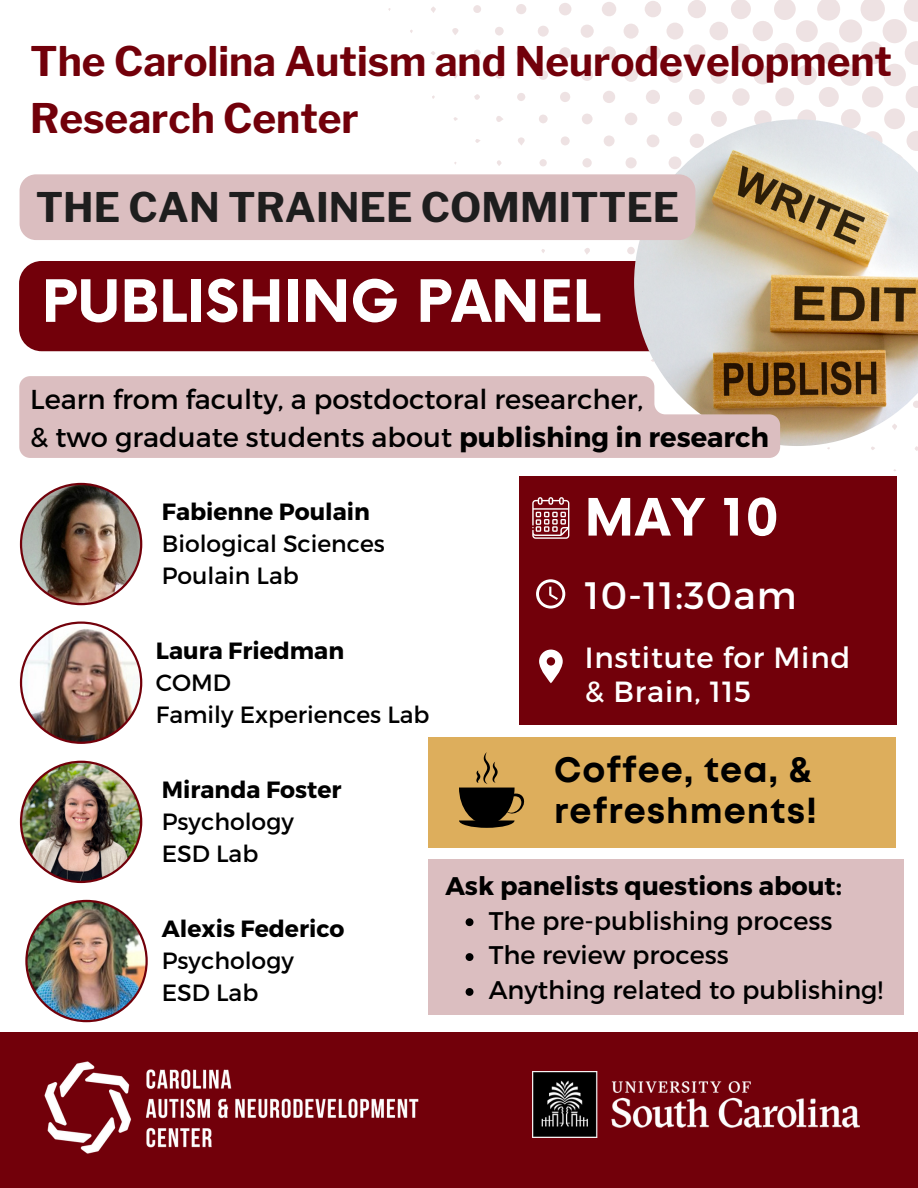
<style>
.page{position:relative;width:918px;height:1188px;background:#fff}
.page>*{position:absolute;margin:0;border:0;box-sizing:border-box;transform-origin:0 0}
.t1{font:700 56.85px "Now";color:#fff}
.t2{font:700 50.25px "Now";color:#fff}
.t3{font:700 40.5px "Libre Franklin";color:#72000a}
.t4{font:700 40.5px "Libre Franklin";color:#1e1e1e}
.t5{font:38.25px "Montserrat";letter-spacing:.03em;color:#fff}
.t6{font:700 35.25px/40.5px "Mont";letter-spacing:.03em;color:#000}
.t7{font:29.25px "Montserrat";letter-spacing:.03em;color:#fff}
.t8{font:27.3px "Montserrat";color:#000}
.t9{font:25.5px "Montserrat";color:#000}
.t10{font:700 25.5px "Montserrat";color:#000}
.t11{font:23.55px "Montserrat";color:#000}
.t12{font:700 23.55px "Montserrat";color:#000}
.s1{font-weight:700}
</style>
<div class="page">
<div style="left:428px;top:860px;width:475px;height:155px;background:#dbbec0"></div>
<div style="left:0;top:1033px;width:918px;height:155px;background:#72000a"></div>
<svg style="left:861px;top:0;width:57px;height:22px"></svg>
<div style="left:882px;top:19px;width:25px;height:24px;background:#eee2e3;border-radius:50%"></div>
<svg style="left:905px;top:41px;width:13px;height:24px"></svg>
<svg style="left:817px;top:0;width:23px;height:21px"></svg>
<div style="left:839px;top:19px;width:23px;height:24px;background:#eee2e3;border-radius:50%"></div>
<div style="left:861px;top:41px;width:23px;height:23px;background:#eee2e3;border-radius:50%"></div>
<div style="left:883px;top:63px;width:23px;height:24px;background:#eee2e3;border-radius:50%"></div>
<svg style="left:906px;top:86px;width:12px;height:22px"></svg>
<div style="left:796px;top:20px;width:22px;height:22px;background:#eee2e3;border-radius:50%"></div>
<svg style="left:774px;top:0;width:22px;height:20px"></svg>
<div style="left:818px;top:42px;width:22px;height:22px;background:#eee2e3;border-radius:50%"></div>
<div style="left:840px;top:64px;width:22px;height:22px;background:#eee2e3;border-radius:50%"></div>
<div style="left:862px;top:86px;width:21px;height:22px;background:#eee2e3;border-radius:50%"></div>
<div style="left:884px;top:108px;width:21px;height:21px;background:#eee2e3;border-radius:50%"></div>
<div style="left:753px;top:21px;width:20px;height:20px;background:#eee2e3;border-radius:50%"></div>
<div style="left:774px;top:43px;width:21px;height:20px;background:#eee2e3;border-radius:50%"></div>
<div style="left:797px;top:65px;width:20px;height:20px;background:#eee2e3;border-radius:50%"></div>
<div style="left:731px;top:0;width:20px;height:19px;background:#eee2e3;border-radius:50%"></div>
<div style="left:819px;top:87px;width:20px;height:20px;background:#eee2e3;border-radius:50%"></div>
<div style="left:841px;top:109px;width:20px;height:20px;background:#eee2e3;border-radius:50%"></div>
<div style="left:753px;top:65px;width:19px;height:20px;background:#eee2e3;border-radius:50%"></div>
<div style="left:775px;top:87px;width:19px;height:19px;background:#eee2e3;border-radius:50%"></div>
<div style="left:731px;top:43px;width:19px;height:19px;background:#eee2e3;border-radius:50%"></div>
<svg style="left:797px;top:109px;width:19px;height:19px"></svg>
<div style="left:709px;top:22px;width:19px;height:18px;background:#eee2e3;border-radius:50%"></div>
<div style="left:688px;top:0;width:18px;height:18px;background:#eee2e3;border-radius:50%"></div>
<div style="left:754px;top:110px;width:18px;height:18px;background:#eee2e3;border-radius:50%"></div>
<div style="left:710px;top:66px;width:18px;height:18px;background:#eee2e3;border-radius:50%"></div>
<div style="left:732px;top:88px;width:18px;height:18px;background:#eee2e3;border-radius:50%"></div>
<div style="left:688px;top:44px;width:18px;height:18px;background:#eee2e3;border-radius:50%"></div>
<svg style="left:666px;top:22px;width:18px;height:18px"></svg>
<div style="left:645px;top:1px;width:16px;height:16px;background:#eee2e3;border-radius:50%"></div>
<div style="left:711px;top:111px;width:16px;height:16px;background:#eee2e3;border-radius:50%"></div>
<div style="left:689px;top:89px;width:16px;height:16px;background:#eee2e3;border-radius:50%"></div>
<svg style="left:667px;top:67px;width:16px;height:16px"></svg>
<svg style="left:645px;top:45px;width:16px;height:16px"></svg>
<svg style="left:623px;top:23px;width:16px;height:16px"></svg>
<div style="left:602px;top:2px;width:14px;height:14px;background:#eee2e3;border-radius:50%"></div>
<div style="left:668px;top:112px;width:14px;height:14px;background:#eee2e3;border-radius:50%"></div>
<div style="left:646px;top:90px;width:14px;height:14px;background:#eee2e3;border-radius:50%"></div>
<div style="left:624px;top:68px;width:14px;height:14px;background:#eee2e3;border-radius:50%"></div>
<div style="left:602px;top:46px;width:14px;height:14px;background:#eee2e3;border-radius:50%"></div>
<div style="left:581px;top:25px;width:13px;height:13px;background:#eee2e3;border-radius:50%"></div>
<svg style="left:625px;top:112px;width:13px;height:13px"></svg>
<svg style="left:559px;top:3px;width:13px;height:13px"></svg>
<div style="left:603px;top:91px;width:12px;height:12px;background:#eee2e3;border-radius:50%"></div>
<div style="left:581px;top:69px;width:12px;height:12px;background:#eee2e3;border-radius:50%"></div>
<div style="left:559px;top:47px;width:12px;height:12px;background:#eee2e3;border-radius:50%"></div>
<div style="left:538px;top:25px;width:11px;height:12px;background:#eee2e3;border-radius:50%"></div>
<div style="left:625px;top:157px;width:12px;height:12px;background:#eee2e3;border-radius:50%"></div>
<svg style="left:603px;top:135px;width:12px;height:12px"></svg>
<div style="left:582px;top:113px;width:11px;height:11px;background:#eee2e3;border-radius:50%"></div>
<div style="left:560px;top:92px;width:10px;height:10px;background:#eee2e3;border-radius:50%"></div>
<div style="left:516px;top:4px;width:11px;height:10px;background:#eee2e3;border-radius:50%"></div>
<svg style="left:538px;top:70px;width:10px;height:10px"></svg>
<div style="left:582px;top:158px;width:10px;height:9px;background:#eee2e3;border-radius:50%"></div>
<svg style="left:516px;top:48px;width:10px;height:10px"></svg>
<div style="left:561px;top:136px;width:9px;height:9px;background:#eee2e3;border-radius:50%"></div>
<div style="left:495px;top:27px;width:9px;height:9px;background:#eee2e3;border-radius:50%"></div>
<div style="left:539px;top:114px;width:9px;height:9px;background:#eee2e3;border-radius:50%"></div>
<div style="left:517px;top:93px;width:8px;height:8px;background:#eee2e3;border-radius:50%"></div>
<div style="left:473px;top:5px;width:8px;height:8px;background:#eee2e3;border-radius:50%"></div>
<div style="left:495px;top:71px;width:8px;height:8px;background:#eee2e3;border-radius:50%"></div>
<div style="left:627px;top:247px;width:8px;height:8px;background:#eee2e3;border-radius:50%"></div>
<div style="left:539px;top:159px;width:8px;height:8px;background:#eee2e3;border-radius:50%"></div>
<svg style="left:474px;top:49px;width:7px;height:8px"></svg>
<svg style="left:518px;top:137px;width:7px;height:8px"></svg>
<svg style="left:496px;top:116px;width:7px;height:6px"></svg>
<svg style="left:452px;top:28px;width:7px;height:7px"></svg>
<svg style="left:474px;top:94px;width:6px;height:6px"></svg>
<svg style="left:584px;top:248px;width:6px;height:6px"></svg>
<svg style="left:431px;top:6px;width:5px;height:7px"></svg>
<svg style="left:453px;top:72px;width:5px;height:7px"></svg>
<svg style="left:497px;top:160px;width:5px;height:6px"></svg>
<svg style="left:475px;top:139px;width:5px;height:4px"></svg>
<svg style="left:431px;top:51px;width:4px;height:4px"></svg>
<svg style="left:915px;top:446px;width:3px;height:5px"></svg>
<svg style="left:453px;top:117px;width:5px;height:4px"></svg>
<img style="left:532px;top:1072px;width:328px;height:65px">
<img style="left:36px;top:1022px;width:391px;height:132px">
<div style="left:19px;top:261px;width:689px;height:90px;background:#72000a;border-radius:23px"></div>
<img style="left:634px;top:119px;width:284px;height:327px">
<img style="left:20px;top:483px;width:122px;height:122px">
<img style="left:20px;top:622px;width:122px;height:122px">
<img style="left:25px;top:900px;width:123px;height:122px">
<img style="left:20px;top:761px;width:122px;height:122px">
<div style="left:519px;top:476px;width:377px;height:249px;background:#72000a"></div>
<div style="left:428px;top:737px;width:475px;height:110px;background:#ddae5c"></div>
<svg style="left:536px;top:579px;width:29px;height:30px"></svg>
<svg style="left:532px;top:497px;width:37px;height:42px"></svg>
<svg style="left:539px;top:650px;width:24px;height:33px"></svg>
<svg style="left:459px;top:753px;width:66px;height:75px"></svg>
<div style="left:897px;top:728px;width:21px;height:128px;background:#fff"></div>
<svg style="left:466px;top:918px;width:7px;height:8px"></svg>
<svg style="left:466px;top:953px;width:7px;height:8px"></svg>
<svg style="left:466px;top:988px;width:7px;height:8px"></svg>
<svg style="left:19px;top:376px;width:761px;height:82px;background:#d7bbb9"></svg>
<div style="left:20px;top:174px;width:675px;height:66px;background:#dbbec0"></div>
<p class="t3" style="left:30px;top:37px;width:863px">The Carolina Autism and Neurodevelopment</p>
<p class="t3" style="left:30px;top:93px;width:330px">Research Center</p>
<p class="t4" style="left:36px;top:183px;width:645px">THE CAN TRAINEE COMMITTEE</p>
<p class="t1" style="left:42px;top:271px;width:560px">PUBLISHING PANEL</p>
<p class="t8" style="left:30px;top:381px;width:615px">Learn from faculty, a postdoctoral researcher,</p>
<p class="t8" style="left:30px;top:419px;width:740px">&amp; two graduate students about <span class="s1">publishing in research</span></p>
<p class="t12" style="left:162px;top:497px;width:210px">Fabienne Poulain</p>
<p class="t11" style="left:162px;top:529px;width:225px">Biological Sciences</p>
<p class="t11" style="left:162px;top:560px;width:139px">Poulain Lab</p>
<p class="t12" style="left:156px;top:635px;width:190px">Laura Friedman</p>
<p class="t11" style="left:156px;top:667px;width:77px">COMD</p>
<p class="t11" style="left:156px;top:699px;width:275px">Family Experiences Lab</p>
<p class="t12" style="left:162px;top:774px;width:181px">Miranda Foster</p>
<p class="t11" style="left:162px;top:806px;width:134px">Psychology</p>
<p class="t11" style="left:162px;top:838px;width:98px">ESD Lab</p>
<p class="t12" style="left:162px;top:914px;width:184px">Alexis Federico</p>
<p class="t11" style="left:162px;top:946px;width:134px">Psychology</p>
<p class="t11" style="left:162px;top:977px;width:98px">ESD Lab</p>
<p class="t2" style="left:585px;top:490px;width:196px">MAY 10</p>
<p class="t5" style="left:585px;top:570px;width:213px">10-11:30am</p>
<p class="t7" style="left:585px;top:639px;width:267px">Institute for Mind</p>
<p class="t7" style="left:585px;top:672px;width:168px">&amp; Brain, 115</p>
<p class="t6" style="left:554px;top:752px;width:264px">Coffee, tea, &amp; refreshments!</p>
<p class="t10" style="left:445px;top:869px;width:398px">Ask panelists questions about:</p>
<p class="t9" style="left:489px;top:904px;width:345px">The pre-publishing process</p>
<p class="t9" style="left:489px;top:939px;width:241px">The review process</p>
<p class="t9" style="left:489px;top:974px;width:396px">Anything related to publishing!</p>
</div>
